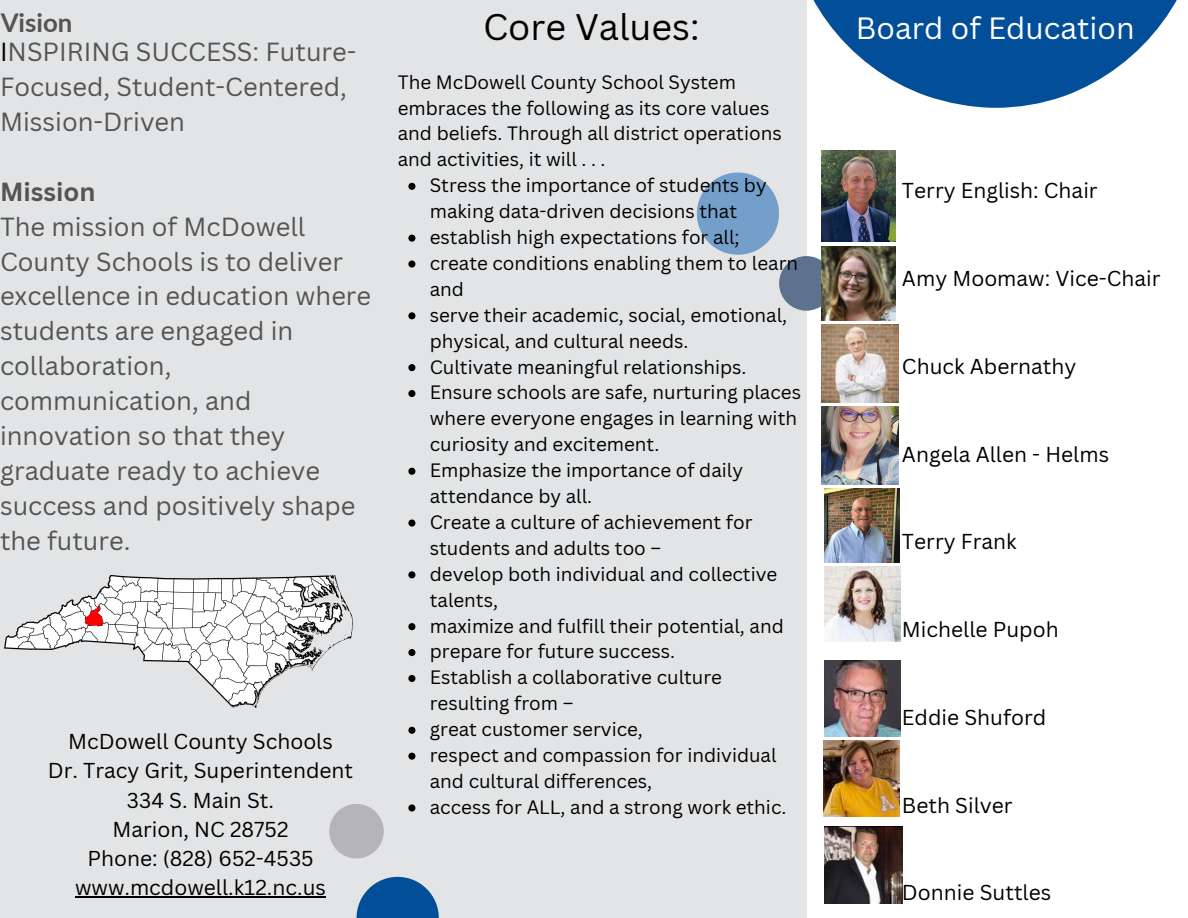
<style>
.page{position:relative;width:1188px;height:918px;background:#fff}
.page>*{position:absolute;margin:0;border:0;box-sizing:border-box;transform-origin:0 0}
.t1{font:36px "Canva Sans";color:#000}
.t2{font:30px "Canva Sans";color:#fff}
.t3{font:700 25.8px "Lato";color:#545454}
.t4{font:25.5px/34.8px "Canva Sans";color:#545454}
.t5{font:700 25.5px "Canva Sans";color:#545454}
.t6{font:21px "Canva Sans";color:#000}
.t7{font:18.9px/26px "Canva Sans";color:#000}
.s1{color:#000}
</style>
<div class="page">
<svg style="left:806px;top:0;width:371px;height:108px;fill:#034e99"></svg>
<div style="left:0;top:0;width:806px;height:918px;background:#e3e4e5"></div>
<div style="left:779px;top:256px;width:55px;height:55px;background:#5d728e;border-radius:50%"></div>
<div style="left:697px;top:173px;width:82px;height:82px;background:#749fca;border-radius:50%"></div>
<svg style="left:357px;top:877px;width:82px;height:41px;fill:#034e99"></svg>
<div style="left:329px;top:804px;width:55px;height:54px;background:#b5b5b7;border-radius:50%"></div>
<img style="left:821px;top:151px;width:75px;height:91px">
<img style="left:821px;top:247px;width:75px;height:74px">
<img style="left:821px;top:325px;width:78px;height:77px">
<img style="left:821px;top:407px;width:78px;height:77px">
<img style="left:825px;top:488px;width:74px;height:75px">
<img style="left:825px;top:567px;width:75px;height:75px">
<img style="left:825px;top:661px;width:75px;height:75px">
<img style="left:823px;top:740px;width:77px;height:77px">
<img style="left:825px;top:826px;width:78px;height:78px">
<svg style="left:408px;top:183px;width:7px;height:7px"></svg>
<svg style="left:408px;top:235px;width:7px;height:7px"></svg>
<svg style="left:408px;top:260px;width:7px;height:8px"></svg>
<svg style="left:408px;top:312px;width:7px;height:7px"></svg>
<svg style="left:408px;top:364px;width:7px;height:7px"></svg>
<svg style="left:408px;top:390px;width:7px;height:7px"></svg>
<svg style="left:408px;top:468px;width:7px;height:7px"></svg>
<svg style="left:408px;top:520px;width:7px;height:7px"></svg>
<svg style="left:408px;top:571px;width:7px;height:7px"></svg>
<svg style="left:408px;top:623px;width:7px;height:7px"></svg>
<svg style="left:408px;top:649px;width:7px;height:7px"></svg>
<svg style="left:408px;top:675px;width:7px;height:7px"></svg>
<svg style="left:408px;top:727px;width:7px;height:7px"></svg>
<svg style="left:408px;top:753px;width:7px;height:7px"></svg>
<svg style="left:408px;top:804px;width:7px;height:8px"></svg>
<img style="left:5px;top:576px;width:347px;height:132px">
<hr style="left:75px;top:896px;width:251px;height:2px;background:#000">
<p class="t1" style="left:483px;top:1px;width:218px">Core Values:</p>
<p class="t3" style="left:1px;top:6px;width:73px">Vision</p>
<p class="t2" style="left:856px;top:7px;width:280px">Board of Education</p>
<p class="t4" style="left:0;top:34px;width:358px"><span class="s1">I</span>NSPIRING SUCCESS: Future-<br>Focused, Student-Centered,<br>Mission-Driven</p>
<p class="t5" style="left:0;top:174px;width:97px">Mission</p>
<p class="t4" style="left:0;top:208px;width:373px">The mission of McDowell<br>County Schools is to deliver excellence in education where students are engaged in collaboration, communication, and innovation so that they graduate ready to achieve success and positively shape the future.</p>
<p class="t6" style="left:68px;top:727px;width:266px">McDowell County Schools</p>
<p class="t6" style="left:48px;top:756px;width:307px">Dr. Tracy Grit, Superintendent</p>
<p class="t6" style="left:127px;top:785px;width:149px">334 S. Main St.</p>
<p class="t6" style="left:113px;top:814px;width:177px">Marion, NC 28752</p>
<p class="t6" style="left:88px;top:844px;width:228px">Phone: (828) 652-4535</p>
<p class="t6" style="left:75px;top:873px;width:252px">www.mcdowell.k12.nc.us</p>
<p class="t7" style="left:398px;top:68px;width:385px">The McDowell County School System embraces the following as its core values and beliefs. Through all district operations and activities, it will . . .</p>
<p class="t7" style="left:430px;top:172px;width:338px">Stress the importance of students by making data-driven decisions that</p>
<p class="t7" style="left:430px;top:224px;width:311px">establish high expectations for all;</p>
<p class="t7" style="left:430px;top:250px;width:370px">create conditions enabling them to learn and</p>
<p class="t7" style="left:430px;top:301px;width:359px">serve their academic, social, emotional, physical, and cultural needs.</p>
<p class="t7" style="left:430px;top:353px;width:318px">Cultivate meaningful relationships.</p>
<p class="t7" style="left:430px;top:379px;width:373px">Ensure schools are safe, nurturing places where everyone engages in learning with curiosity and excitement.</p>
<p class="t7" style="left:430px;top:457px;width:315px">Emphasize the importance of daily attendance by all.</p>
<p class="t7" style="left:430px;top:509px;width:324px">Create a culture of achievement for students and adults too –</p>
<p class="t7" style="left:430px;top:560px;width:349px">develop both individual and collective talents,</p>
<p class="t7" style="left:430px;top:612px;width:356px">maximize and fulfill their potential, and</p>
<p class="t7" style="left:430px;top:638px;width:247px">prepare for future success.</p>
<p class="t7" style="left:430px;top:664px;width:294px">Establish a collaborative culture resulting from –</p>
<p class="t7" style="left:430px;top:716px;width:215px">great customer service,</p>
<p class="t7" style="left:430px;top:742px;width:348px">respect and compassion for individual and cultural differences,</p>
<p class="t7" style="left:430px;top:794px;width:358px">access for ALL, and a strong work ethic.</p>
<p class="t6" style="left:902px;top:176px;width:197px">Terry English: Chair</p>
<p class="t6" style="left:902px;top:264px;width:260px">Amy Moomaw: Vice-Chair</p>
<p class="t6" style="left:902px;top:351px;width:176px">Chuck Abernathy</p>
<p class="t6" style="left:902px;top:439px;width:209px">Angela Allen - Helms</p>
<p class="t6" style="left:902px;top:527px;width:116px">Terry Frank</p>
<p class="t6" style="left:902px;top:615px;width:158px">Michelle Pupoh</p>
<p class="t6" style="left:902px;top:702px;width:146px">Eddie Shuford</p>
<p class="t6" style="left:902px;top:790px;width:112px">Beth Silver</p>
<p class="t6" style="left:902px;top:878px;width:151px">Donnie Suttles</p>
</div>
